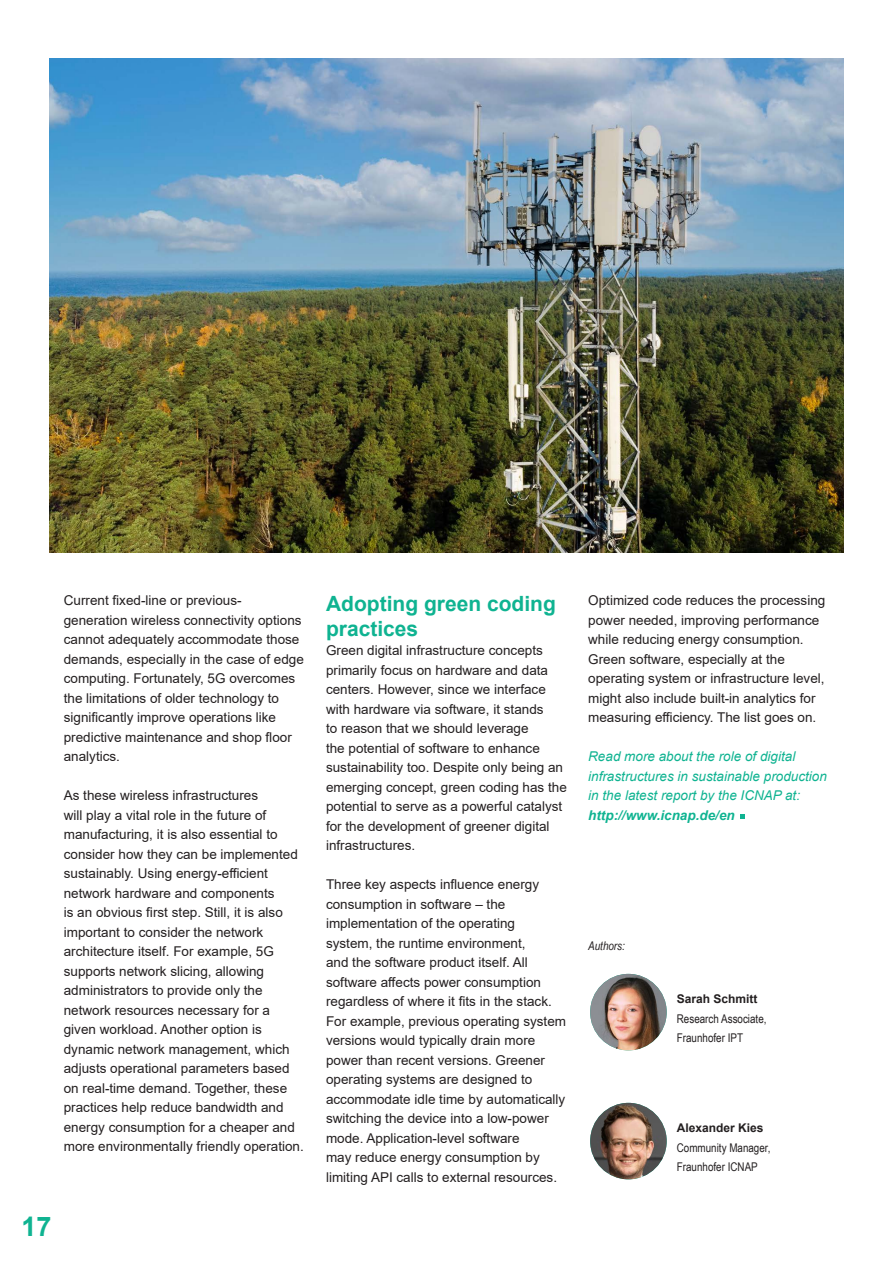
<style>
.page{position:relative;width:893px;height:1263px;background:#fff}
.page>*{position:absolute;margin:0;border:0;box-sizing:border-box;transform-origin:0 0}
.t1{font:700 27px "Arial";color:#0fb391}
.Subtitle{font:700 21px/25.2px "Arial";color:#0fb391}
.Body_text{font:13.5px/19.5px "Arial";color:#231f20}
.Body_text-2{font:italic 13.5px/19.5px "Arial";color:#0fb391}
.Body_text-3{font:italic 700 13.5px "Arial";color:#0fb391}
.Author_Job_Title{font:12px "Arial Narrow";color:#231f20}
.Author_Name{font:700 12px "Arial";color:#231f20}
.Author_Text{font:italic 12px "Arial Narrow";color:#231f20}
</style>
<div class="page">
<img style="left:50px;top:58px;width:793px;height:495px">
<svg style="left:740px;top:814px;width:5px;height:4px"></svg>
<img style="left:590px;top:974px;width:77px;height:76px;border-radius:38px">
<img style="left:590px;top:1103px;width:77px;height:76px;border-radius:38px">
<p class="Body_text" style="left:64px;top:591px;width:242px">Current fixed-line or previous&shy;generation wireless connectivity options cannot adequately accommodate those demands, especially in the case of edge computing. Fortunately, 5G overcomes the limitations of older technology to significantly improve operations like predictive maintenance and shop floor analytics.</p>
<p class="Body_text" style="left:64px;top:786px;width:242px">As these wireless infrastructures<br>will play a vital role in the future of manufacturing, it is also essential to consider how they can be implemented sustainably. Using energy-efficient network hardware and components<br>is an obvious first step. Still, it is also important to consider the network architecture itself. For example, 5G supports network slicing, allowing administrators to provide only the network resources necessary for a given workload. Another option is dynamic network management, which adjusts operational parameters based on real-time demand. Together, these practices help reduce bandwidth and energy consumption for a cheaper and more environmentally friendly operation.</p>
<p class="t1" style="left:21px;top:1207px;width:32px">17</p>
<p class="Subtitle" style="left:326px;top:591px;width:231px">Adopting green coding practices</p>
<p class="Body_text" style="left:326px;top:641px;width:242px">Green digital infrastructure concepts primarily focus on hardware and data centers. However, since we interface with hardware via software, it stands<br>to reason that we should leverage<br>the potential of software to enhance sustainability too. Despite only being an emerging concept, green coding has the potential to serve as a powerful catalyst for the development of greener digital infrastructures.</p>
<p class="Body_text" style="left:326px;top:875px;width:242px">Three key aspects influence energy consumption in software – the implementation of the operating<br>system, the runtime environment,<br>and the software product itself. All software affects power consumption regardless of where it fits in the stack.<br>For example, previous operating system versions would typically drain more power than recent versions. Greener operating systems are designed to accommodate idle time by automatically switching the device into a low-power mode. Application-level software<br>may reduce energy consumption by limiting API calls to external resources.</p>
<p class="Body_text" style="left:588px;top:591px;width:239px">Optimized code reduces the processing power needed, improving performance while reducing energy consumption.<br>Green software, especially at the operating system or infrastructure level, might also include built-in analytics for measuring efficiency. The list goes on.</p>
<p class="Body_text-2" style="left:588px;top:747px;width:240px">Read more about the role of digital infrastructures in sustainable production in the latest report by the ICNAP at:</p>
<p class="Body_text-3" style="left:588px;top:806px;width:148px">http://www.icnap.de/en</p>
<p class="Author_Text" style="left:588px;top:937px;width:38px">Authors:</p>
<p class="Author_Name" style="left:677px;top:991px;width:82px">Sarah Schmitt</p>
<p class="Author_Job_Title" style="left:677px;top:1010px;width:91px">Research Associate,</p>
<p class="Author_Job_Title" style="left:677px;top:1029px;width:68px">Fraunhofer IPT</p>
<p class="Author_Name" style="left:677px;top:1120px;width:88px">Alexander Kies</p>
<p class="Author_Job_Title" style="left:677px;top:1139px;width:95px">Community Manager,</p>
<p class="Author_Job_Title" style="left:677px;top:1158px;width:82px">Fraunhofer ICNAP</p>
</div>
